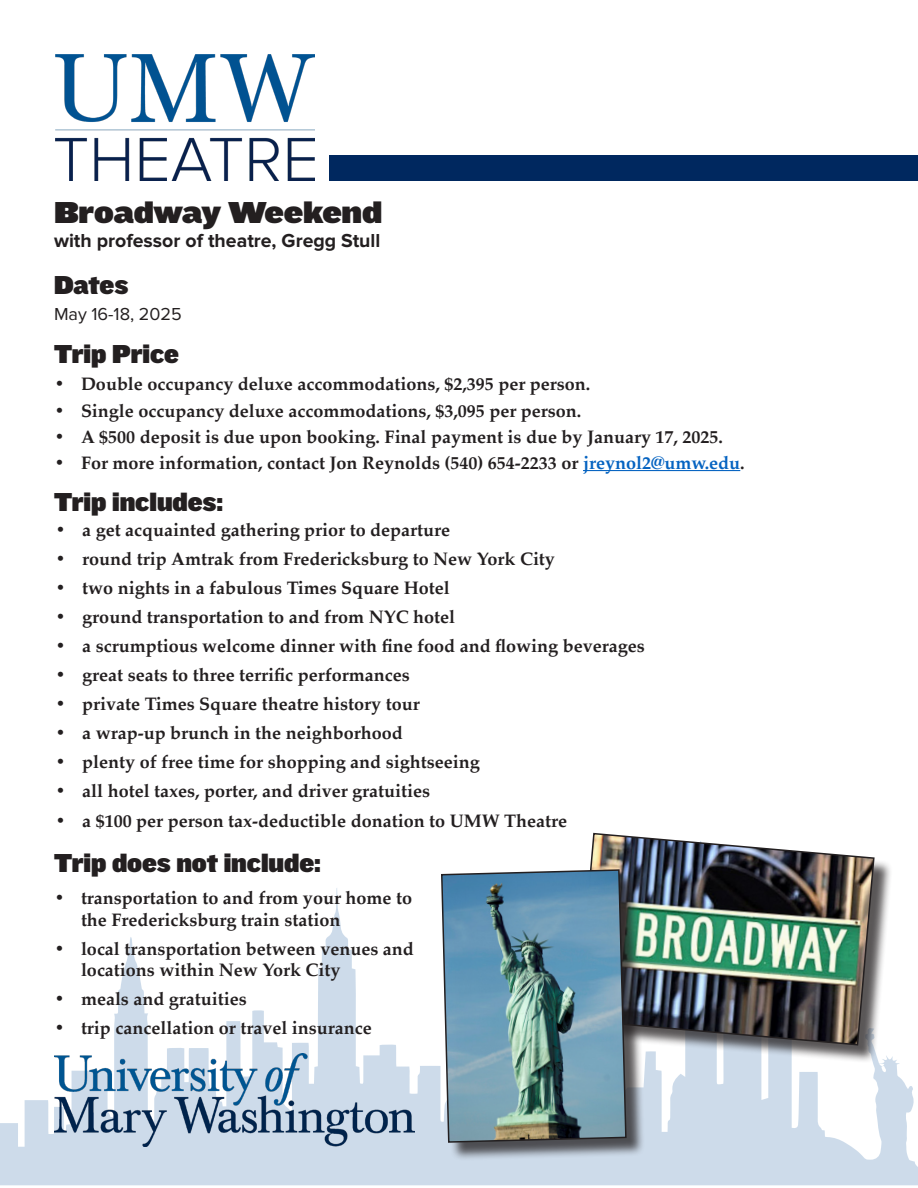
<style>
.page{position:relative;width:918px;height:1188px;background:#fff}
.page>*{position:absolute;margin:0;border:0;box-sizing:border-box;transform-origin:0 0}
.t1{font:31.5px "Knockout HTF93 Ultmt Heviwt";color:#231f20}
.t2{font:27px "Knockout HTF92 Ultmt Cruiserwt";color:#231f20}
.t3{font:700 19.5px "Proxima Nova";color:#231f20}
.t4{font:700 18px/21.6px "Palatino";color:#231f20}
.t5{font:18px "Proxima Nova";color:#231f20}
.s1{color:#0563c1}
</style>
<div class="page">
<svg style="left:0;top:888px;width:918px;height:297px"></svg>
<div style="left:329px;top:155px;width:589px;height:25px;background:#00285f"></div>
<hr style="left:583px;top:470px;width:157px;height:1px;background:#0563c1">
<img style="left:55px;top:54px;width:260px;height:126px">
<div style="left:580px;top:836px;width:313px;height:228px;background:#231f20;opacity:.75"></div>
<img style="left:580px;top:832px;width:295px;height:214px">
<div style="left:444px;top:872px;width:201px;height:289px;background:#231f20;opacity:.75"></div>
<img style="left:440px;top:869px;width:187px;height:275px">
<img style="left:54px;top:1054px;width:360px;height:92px">
<p class="t1" style="left:54px;top:195px;width:330px">Broadway Weekend</p>
<p class="t3" style="left:54px;top:231px;width:328px">with professor of theatre, Gregg Stull</p>
<p class="t2" style="left:54px;top:270px;width:76px">Dates</p>
<p class="t5" style="left:54px;top:304px;width:129px">May 16-18, 2025</p>
<p class="t2" style="left:54px;top:339px;width:126px">Trip Price</p>
<p class="t4" style="left:54px;top:373px;width:538px">• Double occupancy deluxe accommodations, $2,395 per person.</p>
<p class="t4" style="left:54px;top:399px;width:529px">• Single occupancy deluxe accommodations, $3,095 per person.</p>
<p class="t4" style="left:54px;top:425px;width:671px">• A $500 deposit is due upon booking. Final payment is due by January 17, 2025.</p>
<p class="t4" style="left:54px;top:451px;width:692px">• For more information, contact Jon Reynolds (540) 654-2233 or <span class="s1">jreynol2@umw.edu</span>.</p>
<p class="t2" style="left:54px;top:487px;width:171px">Trip includes:</p>
<p class="t4" style="left:55px;top:518px;width:396px">• a get acquainted gathering prior to departure</p>
<p class="t4" style="left:55px;top:547px;width:501px">• round trip Amtrak from Fredericksburg to New York City</p>
<p class="t4" style="left:55px;top:576px;width:396px">• two nights in a fabulous Times Square Hotel</p>
<p class="t4" style="left:55px;top:605px;width:401px">• ground transportation to and from NYC hotel</p>
<p class="t4" style="left:55px;top:635px;width:591px">• a scrumptious welcome dinner with fine food and flowing beverages</p>
<p class="t4" style="left:55px;top:664px;width:356px">• great seats to three terrific performances</p>
<p class="t4" style="left:55px;top:693px;width:366px">• private Times Square theatre history tour</p>
<p class="t4" style="left:55px;top:722px;width:349px">• a wrap-up brunch in the neighborhood</p>
<p class="t4" style="left:55px;top:751px;width:426px">• plenty of free time for shopping and sightseeing</p>
<p class="t4" style="left:55px;top:780px;width:376px">• all hotel taxes, porter, and driver gratuities</p>
<p class="t4" style="left:55px;top:809px;width:513px">• a $100 per person tax-deductible donation to UMW Theatre</p>
<p class="t2" style="left:54px;top:848px;width:268px">Trip does not include:</p>
<p class="t4" style="left:81px;top:887px;width:333px;text-indent:-27px">• transportation to and from your home to the Fredericksburg train station</p>
<p class="t4" style="left:81px;top:937px;width:334px;text-indent:-27px">• local transportation between venues and locations within New York City</p>
<p class="t4" style="left:54px;top:988px;width:194px">• meals and gratuities</p>
<p class="t4" style="left:54px;top:1017px;width:319px">• trip cancellation or travel insurance</p>
</div>
